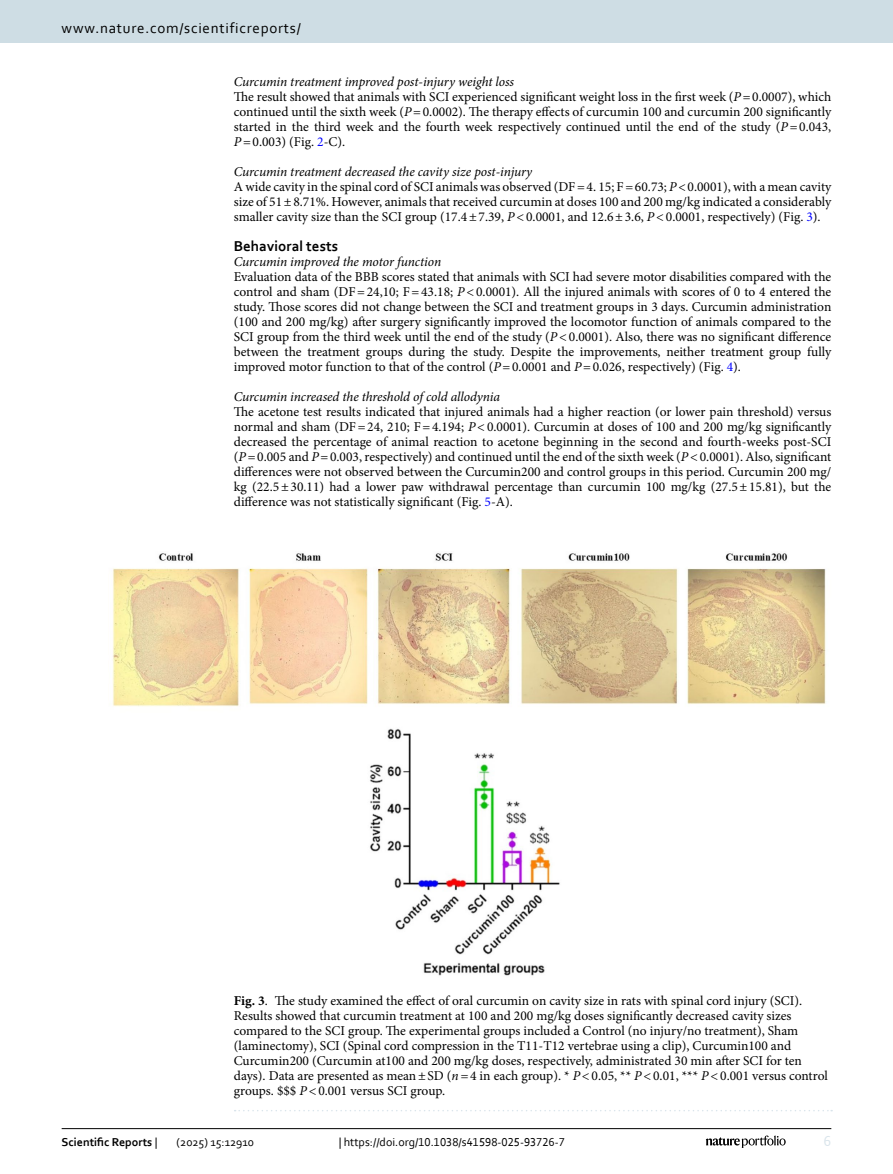
<style>
.page{position:relative;width:893px;height:1174px;background:#fff}
.page>*{position:absolute;margin:0;border:0;box-sizing:border-box;transform-origin:0 0}
.t1{font:15px "Corbel";letter-spacing:.05em;color:#000}
.Head_2{font:700 15px "Corbel";color:#000}
.t2{font:15px "Corbel";color:#d9e4eb}
.Body_Text{font:13.5px/15px "Minion Pro";color:#000;text-align:justify}
.Figure_Caption{font:13.5px/15px "Minion Pro";color:#000}
.Head_3{font:italic 13.5px "Minion Pro";letter-spacing:-.01em;color:#000}
.Head_3_after_2{font:italic 13.5px "Minion Pro";letter-spacing:-.01em;color:#000}
.t3{font:12px "Corbel";color:#000}
.t4{font:700 12px "Corbel";color:#000}
.s1{font-style:italic}
.s2{color:#00f}
.s3{font-weight:700}
.s4{font-weight:400}
</style>
<div class="page">
<img style="left:112px;top:553px;width:714px;height:423px">
<svg style="left:235px;top:1110px;width:597px;height:1px"></svg>
<hr style="left:62px;top:1128px;width:769px;height:1px;background:#000">
<svg style="left:706px;top:1135px;width:80px;height:12px"></svg>
<div style="left:0;top:0;width:893px;height:43px;background:#cedde4"></div>
<p class="t1" style="left:62px;top:18px;width:241px">www.nature.com/scientificreports/</p>
<p class="Head_3" style="left:234px;top:72px;width:282px">Curcumin treatment improved post-injury weight loss</p>
<p class="Body_Text" style="left:234px;top:89px;width:599px">The result showed that animals with SCI experienced significant weight loss in the first week (<span class="s1">P</span>=0.0007), which continued until the sixth week (<span class="s1">P</span>=0.0002). The therapy effects of curcumin 100 and curcumin 200 significantly started in the third week and the fourth week respectively continued until the end of the study (<span class="s1">P</span>=0.043, <span class="s1">P</span>=0.003) (Fig. <span class="s2">2</span>-C).</p>
<p class="Head_3" style="left:234px;top:162px;width:300px">Curcumin treatment decreased the cavity size post-injury</p>
<p class="Body_Text" style="left:234px;top:179px;width:599px">A wide cavity in the spinal cord of SCI animals was observed (DF=4. 15; F=60.73; <span class="s1">P</span>&lt;0.0001), with a mean cavity size of 51±8.71%. However, animals that received curcumin at doses 100 and 200 mg/kg indicated a considerably smaller cavity size than the SCI group (17.4±7.39, <span class="s1">P&lt;</span>0.0001, and 12.6±3.6, <span class="s1">P&lt;</span>0.0001, respectively) (Fig. <span class="s2">3</span>).</p>
<p class="Head_2" style="left:234px;top:236px;width:106px">Behavioral tests</p>
<p class="Head_3_after_2" style="left:234px;top:252px;width:209px">Curcumin improved the motor function</p>
<p class="Body_Text" style="left:234px;top:269px;width:599px">Evaluation data of the BBB scores stated that animals with SCI had severe motor disabilities compared with the control and sham (DF=24,10; F=43.18; <span class="s1">P&lt;</span>0.0001). All the injured animals with scores of 0 to 4 entered the study. Those scores did not change between the SCI and treatment groups in 3 days. Curcumin administration (100 and 200 mg/kg) after surgery significantly improved the locomotor function of animals compared to the SCI group from the third week until the end of the study (<span class="s1">P&lt;</span>0.0001). Also, there was no significant difference between the treatment groups during the study. Despite the improvements, neither treatment group fully improved motor function to that of the control (<span class="s1">P</span>=0.0001 and <span class="s1">P</span>=0.026, respectively) (Fig. <span class="s2">4</span>).</p>
<p class="Head_3" style="left:234px;top:387px;width:268px">Curcumin increased the threshold of cold allodynia</p>
<p class="Body_Text" style="left:234px;top:404px;width:599px">The acetone test results indicated that injured animals had a higher reaction (or lower pain threshold) versus normal and sham (DF=24, 210; F=4.194; <span class="s1">P&lt;</span>0.0001). Curcumin at doses of 100 and 200 mg/kg significantly decreased the percentage of animal reaction to acetone beginning in the second and fourth-weeks post-SCI (<span class="s1">P</span>=0.005 and <span class="s1">P</span>=0.003, respectively) and continued until the end of the sixth week (<span class="s1">P&lt;</span>0.0001). Also, significant differences were not observed between the Curcumin200 and control groups in this period. Curcumin 200 mg/ kg (22.5±30.11) had a lower paw withdrawal percentage than curcumin 100 mg/kg (27.5±15.81), but the difference was not statistically significant (Fig. <span class="s2">5</span>-A).</p>
<p class="Figure_Caption" style="left:234px;top:993px;width:595px"><span class="s3">Fig. 3</span>. The study examined the effect of oral curcumin on cavity size in rats with spinal cord injury (SCI).<br>Results showed that curcumin treatment at 100 and 200 mg/kg doses significantly decreased cavity sizes compared to the SCI group. The experimental groups included a Control (no injury/no treatment), Sham (laminectomy), SCI (Spinal cord compression in the T11-T12 vertebrae using a clip), Curcumin100 and Curcumin200 (Curcumin at100 and 200 mg/kg doses, respectively, administrated 30 min after SCI for ten days). Data are presented as mean±SD (<span class="s1">n=</span>4 in each group). * <span class="s1">P&lt;</span>0.05, ** <span class="s1">P&lt;</span>0.01, *** <span class="s1">P&lt;</span>0.001 versus control groups. $$$ <span class="s1">P&lt;</span>0.001 versus SCI group.</p>
<p class="t4" style="left:62px;top:1134px;width:97px">Scientific Reports <span class="s4">|</span></p>
<p class="t3" style="left:177px;top:1134px;width:79px">(2025) 15:12910</p>
<p class="t3" style="left:339px;top:1134px;width:228px">| https://doi.org/10.1038/s41598-025-93726-7</p>
<p class="t2" style="left:824px;top:1132px;width:9px">6</p>
</div>
